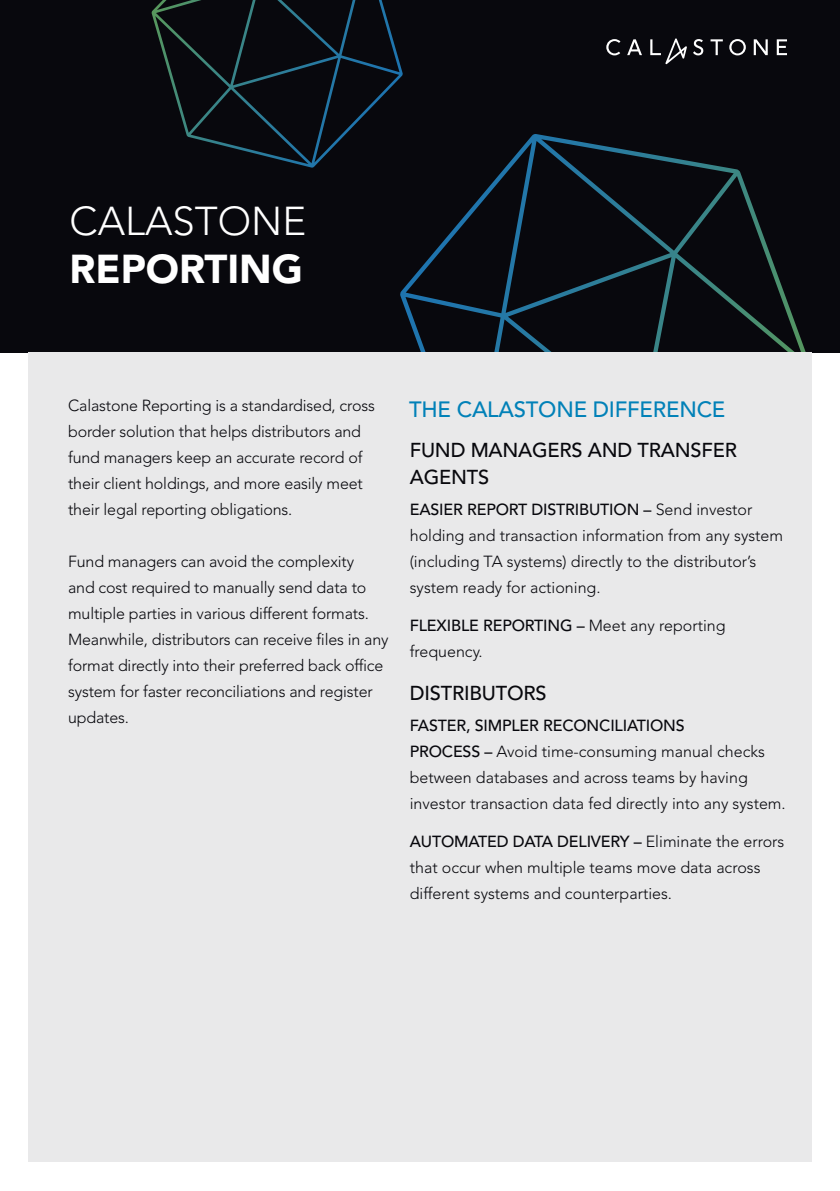
<style>
.page{position:relative;width:840px;height:1191px;background:#fff}
.page>*{position:absolute;margin:0;border:0;box-sizing:border-box;transform-origin:0 0}
.Paragraph_Style_1__1{font:300 40px "Avenir LT Std";color:#fff}
.Paragraph_Style_1__1-2{font:900 40px "Avenir LT Std";color:#fff}
.Heading_1__3pt{font:500 22px "Avenir LT Std";letter-spacing:-.01em;color:#0181b8}
.Paragraph_Style_1__1-3{font:500 20px/26px "Avenir LT Std";letter-spacing:-.01em;color:#08080d}
.Paragraph_Style_1__1-4{font:300 16px/26px "Avenir LT Std";color:#08080d}
.Paragraph_Style_1__3{font:300 16px/26px "Avenir LT Std";letter-spacing:-.01em;color:#08080d}
.s1{font-weight:500}
</style>
<div class="page">
<div style="left:0;top:0;width:839px;height:352px;background:#08080d"></div>
<svg style="left:400px;top:134px;width:406px;height:218px"></svg>
<div style="left:28px;top:352px;width:783px;height:809px;background:#e9e9ea"></div>
<svg style="left:606px;top:39px;width:14px;height:16px"></svg>
<svg style="left:627px;top:39px;width:14px;height:16px"></svg>
<svg style="left:693px;top:39px;width:10px;height:16px"></svg>
<svg style="left:710px;top:39px;width:12px;height:16px"></svg>
<svg style="left:729px;top:39px;width:16px;height:16px"></svg>
<svg style="left:753px;top:39px;width:14px;height:16px"></svg>
<svg style="left:776px;top:39px;width:10px;height:16px"></svg>
<svg style="left:650px;top:38px;width:36px;height:26px"></svg>
<svg style="left:151px;top:0;width:251px;height:168px"></svg>
<p class="Paragraph_Style_1__1" style="left:69px;top:198px;width:238px">CALASTONE</p>
<p class="Paragraph_Style_1__1-2" style="left:69px;top:245px;width:235px">REPORTING</p>
<p class="Paragraph_Style_1__3" style="left:68px;top:392px;width:308px">Calastone Reporting is a standardised, cross</p>
<p class="Paragraph_Style_1__3" style="left:68px;top:418px;width:296px;text-align:justify">border solution that helps distributors and fund managers keep an accurate record of their client holdings, and more easily meet their legal reporting obligations.</p>
<p class="Paragraph_Style_1__3" style="left:68px;top:548px;width:302px">Fund managers can avoid the complexity and cost required to manually send data to multiple parties in various different formats.</p>
<p class="Paragraph_Style_1__3" style="left:68px;top:626px;width:322px">Meanwhile, distributors can receive files in any format directly into their preferred back office system for faster reconciliations and register updates.</p>
<p class="Heading_1__3pt" style="left:409px;top:397px;width:317px">THE CALASTONE DIFFERENCE</p>
<p class="Paragraph_Style_1__1-3" style="left:409px;top:438px;width:328px">FUND MANAGERS AND TRANSFER<br>AGENTS</p>
<p class="Paragraph_Style_1__1-4" style="left:409px;top:497px;width:374px"><span class="s1">EASIER REPORT DISTRIBUTION –</span> Send investor holding and transaction information from any system (including TA systems) directly to the distributor’s system ready for actioning.</p>
<p class="Paragraph_Style_1__1-4" style="left:409px;top:612px;width:317px"><span class="s1">FLEXIBLE REPORTING –</span> Meet any reporting frequency.</p>
<p class="Paragraph_Style_1__1-3" style="left:409px;top:680px;width:138px">DISTRIBUTORS</p>
<p class="Paragraph_Style_1__1-4" style="left:409px;top:713px;width:377px"><span class="s1">FASTER, SIMPLER RECONCILIATIONS<br>PROCESS –</span> Avoid time-consuming manual checks between databases and across teams by having investor transaction data fed directly into any system.</p>
<p class="Paragraph_Style_1__1-4" style="left:409px;top:828px;width:376px"><span class="s1">AUTOMATED DATA DELIVERY –</span> Eliminate the errors that occur when multiple teams move data across different systems and counterparties.</p>
</div>
